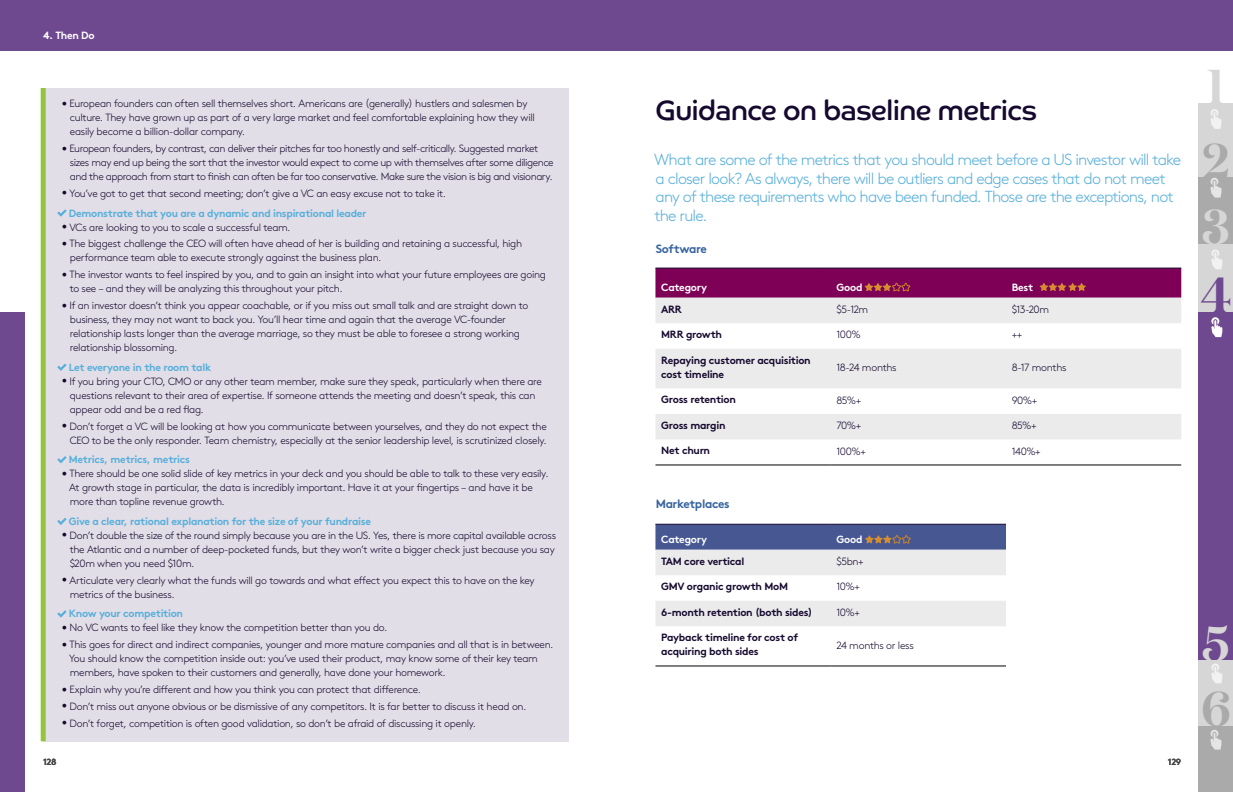
<style>
.page{position:relative;width:1233px;height:792px;background:#fff}
.page>*{position:absolute;margin:0;border:0;box-sizing:border-box;transform-origin:0 0}
.t1{font:600 48.8px "Domaine Display";color:#d6d6d6}
.t2{font:600 48.8px "Domaine Display";color:#aaa}
.t3{font:600 48.8px "Domaine Display";color:#6f4990}
.t4{font:28px "Co Headline";letter-spacing:-.01em;color:#16092f}
.t5{font:300 16px/19px "Brown";letter-spacing:-.05em;color:#57afdb}
.t6{font:700 12px "Brown";letter-spacing:-.03em;color:#36639f}
.t7{font:300 10.5px/14px "Brown";letter-spacing:-.03em;color:#16092f}
.t8{font:700 10.5px/14px "Brown";letter-spacing:-.03em;color:#16092f}
.t9{font:700 10.5px "Brown";letter-spacing:-.03em;color:#57afdb}
.t10{font:700 10.5px "Brown";letter-spacing:-.025em;color:#fff}
.t11{font:700 9px "Brown";letter-spacing:-.035em;color:#484848}
</style>
<div class="page">
<div style="left:0;top:0;width:1232px;height:792px;background:#6f4990"></div>
<div style="left:25px;top:51px;width:1207px;height:741px;background:#fff"></div>
<div style="left:0;top:51px;width:34px;height:261px;background:#fff"></div>
<div style="left:1198px;top:104px;width:34px;height:74px;background:#d6d6d6"></div>
<div style="left:1198px;top:178px;width:34px;height:66px;background:#aaa"></div>
<div style="left:1198px;top:244px;width:34px;height:69px;background:#d6d6d6"></div>
<div style="left:1198px;top:312px;width:34px;height:349px;background:#6f4990"></div>
<div style="left:1198px;top:661px;width:34px;height:65px;background:#d6d6d6"></div>
<div style="left:1198px;top:726px;width:34px;height:66px;background:#aaa"></div>
<svg style="left:1210px;top:109px;width:11px;height:20px"></svg>
<svg style="left:1211px;top:249px;width:11px;height:20px"></svg>
<svg style="left:1211px;top:317px;width:11px;height:20px"></svg>
<svg style="left:1211px;top:663px;width:11px;height:20px"></svg>
<svg style="left:1210px;top:730px;width:11px;height:20px"></svg>
<svg style="left:1210px;top:178px;width:11px;height:20px"></svg>
<div style="left:43px;top:88px;width:526px;height:653px;background:#e2dee7"></div>
<div style="left:41px;top:88px;width:5px;height:653px;background:#93c43b"></div>
<svg style="left:57px;top:210px;width:9px;height:6px"></svg>
<svg style="left:57px;top:364px;width:9px;height:7px"></svg>
<svg style="left:57px;top:456px;width:9px;height:7px"></svg>
<svg style="left:57px;top:518px;width:9px;height:7px"></svg>
<svg style="left:57px;top:610px;width:9px;height:7px"></svg>
<svg style="left:655px;top:298px;width:526px;height:141px;fill:#ebebeb"></svg>
<hr style="left:655px;top:464px;width:175px;height:1px;background:#000">
<hr style="left:830px;top:464px;width:176px;height:1px;background:#000">
<hr style="left:1006px;top:464px;width:175px;height:1px;background:#000">
<svg style="left:655px;top:268px;width:526px;height:30px;background:#7f0757"></svg>
<hr style="left:655px;top:665px;width:175px;height:1px;background:#000">
<hr style="left:830px;top:665px;width:176px;height:1px;background:#000">
<svg style="left:655px;top:524px;width:351px;height:102px"></svg>
<p class="t10" style="left:43px;top:27px;width:53px">4. Then Do</p>
<p class="t7" style="left:70px;top:96px;width:466px;text-indent:-8px">• European founders can often sell themselves short. Americans are (generally) hustlers and salesmen by culture. They have grown up as part of a very large market and feel comfortable explaining how they will easily become a billion-dollar company.</p>
<p class="t7" style="left:70px;top:141px;width:485px;text-indent:-8px">• European founders, by contrast, can deliver their pitches far too honestly and self-critically. Suggested market sizes may end up being the sort that the investor would expect to come up with themselves after some diligence and the approach from start to finish can often be far too conservative. Make sure the vision is big and visionary.</p>
<p class="t7" style="left:62px;top:186px;width:386px">• You’ve got to get that second meeting; don’t give a VC an easy excuse not to take it.</p>
<p class="t9" style="left:69px;top:204px;width:299px">Demonstrate that you are a dynamic and inspirational leader</p>
<p class="t7" style="left:62px;top:219px;width:230px">• VCs are looking to you to scale a successful team.</p>
<p class="t7" style="left:70px;top:236px;width:454px;text-indent:-8px">• The biggest challenge the CEO will often have ahead of her is building and retaining a successful, high performance team able to execute strongly against the business plan.</p>
<p class="t7" style="left:70px;top:267px;width:478px;text-indent:-8px">• The investor wants to feel inspired by you, and to gain an insight into what your future employees are going to see – and they will be analyzing this throughout your pitch.</p>
<p class="t7" style="left:70px;top:298px;width:460px;text-indent:-8px">• If an investor doesn’t think you appear coachable, or if you miss out small talk and are straight down to business, they may not want to back you. You’ll hear time and again that the average VC-founder relationship lasts longer than the average marriage, so they must be able to foresee a strong working relationship blossoming.</p>
<p class="t9" style="left:69px;top:359px;width:144px">Let everyone in the room talk</p>
<p class="t7" style="left:70px;top:373px;width:473px;text-indent:-8px">• If you bring your CTO, CMO or any other team member, make sure they speak, particularly when there are questions relevant to their area of expertise. If someone attends the meeting and doesn’t speak, this can appear odd and be a red flag.</p>
<p class="t7" style="left:62px;top:418px;width:486px;text-align:right">• Don’t forget a VC will be looking at how you communicate between yourselves, and they do not expect the<br>CEO to be the only responder. Team chemistry, especially at the senior leadership level, is scrutinized closely.</p>
<p class="t9" style="left:69px;top:451px;width:123px">Metrics, metrics, metrics</p>
<p class="t7" style="left:69px;top:466px;width:481px;text-indent:-7px">• There should be one solid slide of key metrics in your deck and you should be able to talk to these very easily.<br>At growth stage in particular, the data is incredibly important. Have it at your fingertips – and have it be more than topline revenue growth.</p>
<p class="t9" style="left:69px;top:513px;width:304px">Give a clear, rational explanation for the size of your fundraise</p>
<p class="t7" style="left:70px;top:528px;width:488px;text-indent:-8px">• Don’t double the size of the round simply because you are in the US. Yes, there is more capital available across the Atlantic and a number of deep-pocketed funds, but they won’t write a bigger check just because you say $20m when you need $10m.</p>
<p class="t7" style="left:70px;top:572px;width:466px;text-indent:-8px">• Articulate very clearly what the funds will go towards and what effect you expect this to have on the key metrics of the business.</p>
<p class="t9" style="left:69px;top:605px;width:116px">Know your competition</p>
<p class="t7" style="left:62px;top:620px;width:327px">• No VC wants to feel like they know the competition better than you do.</p>
<p class="t7" style="left:69px;top:637px;width:486px;text-indent:-7px">• This goes for direct and indirect companies, younger and more mature companies and all that is in between.<br>You should know the competition inside out: you’ve used their product, may know some of their key team members, have spoken to their customers and generally, have done your homework.</p>
<p class="t7" style="left:62px;top:682px;width:360px">• Explain why you’re different and how you think you can protect that difference.</p>
<p class="t7" style="left:62px;top:699px;width:466px">• Don’t miss out anyone obvious or be dismissive of any competitors. It is far better to discuss it head on.</p>
<p class="t7" style="left:62px;top:715px;width:416px">• Don’t forget, competition is often good validation, so don’t be afraid of discussing it openly.</p>
<h2 class="t4" style="left:655px;top:93px;width:383px">Guidance on baseline metrics</h2>
<p class="t5" style="left:654px;top:148px;width:528px">What are some of the metrics that you should meet before a US investor will take a closer look? As always, there will be outliers and edge cases that do not meet any of these requirements who have been funded. Those are the exceptions, not the rule.</p>
<p class="t6" style="left:655px;top:239px;width:53px">Software</p>
<p class="t10" style="left:661px;top:278px;width:47px">Category</p>
<p class="t10" style="left:836px;top:278px;width:28px">Good</p>
<p class="t10" style="left:1011px;top:278px;width:23px">Best</p>
<p class="t8" style="left:661px;top:301px;width:22px">ARR</p>
<p class="t7" style="left:836px;top:302px;width:33px">$5-12m</p>
<p class="t7" style="left:1011px;top:302px;width:39px">$13-20m</p>
<p class="t8" style="left:661px;top:326px;width:62px">MRR growth</p>
<p class="t7" style="left:836px;top:327px;width:26px">100%</p>
<p class="t7" style="left:1011px;top:327px;width:12px">++</p>
<p class="t8" style="left:661px;top:352px;width:151px">Repaying customer acquisition cost timeline</p>
<p class="t7" style="left:836px;top:360px;width:62px">18-24 months</p>
<p class="t7" style="left:1011px;top:360px;width:56px">8-17 months</p>
<p class="t8" style="left:661px;top:392px;width:76px">Gross retention</p>
<p class="t7" style="left:836px;top:392px;width:26px">85%+</p>
<p class="t7" style="left:1011px;top:392px;width:27px">90%+</p>
<p class="t8" style="left:661px;top:417px;width:66px">Gross margin</p>
<p class="t7" style="left:836px;top:418px;width:26px">70%+</p>
<p class="t7" style="left:1011px;top:418px;width:26px">85%+</p>
<p class="t8" style="left:661px;top:443px;width:50px">Net churn</p>
<p class="t7" style="left:836px;top:443px;width:31px">100%+</p>
<p class="t7" style="left:1011px;top:443px;width:31px">140%+</p>
<p class="t6" style="left:655px;top:494px;width:75px">Marketplaces</p>
<p class="t10" style="left:661px;top:530px;width:47px">Category</p>
<p class="t10" style="left:836px;top:530px;width:28px">Good</p>
<p class="t8" style="left:661px;top:553px;width:85px">TAM core vertical</p>
<p class="t7" style="left:836px;top:554px;width:29px">$5bn+</p>
<p class="t8" style="left:661px;top:578px;width:128px">GMV organic growth MoM</p>
<p class="t7" style="left:836px;top:579px;width:25px">10%+</p>
<p class="t8" style="left:661px;top:604px;width:153px">6-month retention (both sides)</p>
<p class="t7" style="left:836px;top:605px;width:25px">10%+</p>
<p class="t8" style="left:661px;top:630px;width:139px">Payback timeline for cost of acquiring both sides</p>
<p class="t7" style="left:836px;top:637px;width:79px">24 months or less</p>
<p class="t11" style="left:43px;top:754px;width:15px">128</p>
<p class="t11" style="left:1167px;top:754px;width:15px">129</p>
<h1 class="t1" style="left:1206px;top:55px;width:20px">1</h1>
<h1 class="t2" style="left:1202px;top:129px;width:29px">2</h1>
<h1 class="t1" style="left:1202px;top:195px;width:28px">3</h1>
<h1 class="t3" style="left:1200px;top:264px;width:32px">4</h1>
<h1 class="t1" style="left:1202px;top:612px;width:29px">5</h1>
<h1 class="t2" style="left:1201px;top:678px;width:31px">6</h1>
</div>
